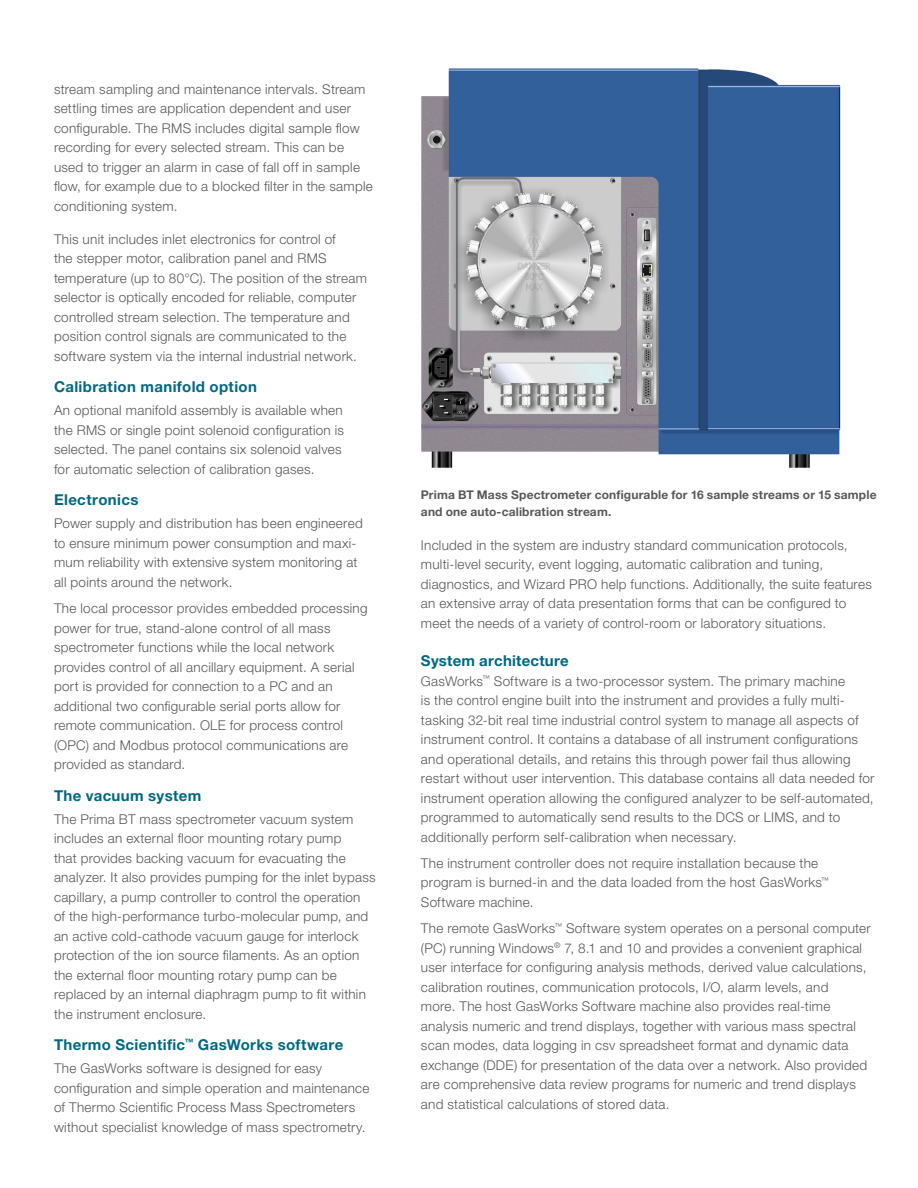
<style>
.page{position:relative;width:918px;height:1188px;background:#fff}
.page>*{position:absolute;margin:0;border:0;box-sizing:border-box;transform-origin:0 0}
.Body_copy{font:700 15px "Helvetica Neue LT Std";letter-spacing:.025em;color:#00687f}
.Content_Header{font:700 15px "Helvetica Neue LT Std";letter-spacing:.015em;color:#00687f}
.Body_copy-2{font:300 13.5px/19.5px "Helvetica Neue LT Std";letter-spacing:.02em;color:#57585a}
.t1{font:700 12px/16.5px "Helvetica Neue LT Std";letter-spacing:.015em;color:#57585a}
</style>
<div class="page">
<img style="left:421px;top:68px;width:420px;height:400px">
<p class="Body_copy-2" style="left:54px;top:79px;width:320px">stream sampling and maintenance intervals. Stream settling times are application dependent and user configurable. The RMS includes digital sample flow recording for every selected stream. This can be used to trigger an alarm in case of fall off in sample flow, for example due to a blocked filter in the sample conditioning system.</p>
<p class="Body_copy-2" style="left:54px;top:229px;width:314px">This unit includes inlet electronics for control of<br>the stepper motor, calibration panel and RMS temperature (up to 80°C). The position of the stream selector is optically encoded for reliable, computer controlled stream selection. The temperature and position control signals are communicated to the software system via the internal industrial network.</p>
<p class="Body_copy" style="left:54px;top:378px;width:204px">Calibration manifold option</p>
<p class="Body_copy-2" style="left:54px;top:401px;width:292px">An optional manifold assembly is available when the RMS or single point solenoid configuration is selected. The panel contains six solenoid valves for automatic selection of calibration gases.</p>
<p class="Body_copy" style="left:54px;top:491px;width:86px">Electronics</p>
<p class="Body_copy-2" style="left:54px;top:514px;width:310px">Power supply and distribution has been engineered to ensure minimum power consumption and maxi&shy;mum reliability with extensive system monitoring at all points around the network.</p>
<p class="Body_copy-2" style="left:54px;top:598px;width:315px">The local processor provides embedded processing power for true, stand-alone control of all mass spectrometer functions while the local network provides control of all ancillary equipment. A serial port is provided for connection to a PC and an additional two configurable serial ports allow for remote communication. OLE for process control (OPC) and Modbus protocol communications are provided as standard.</p>
<p class="Body_copy" style="left:54px;top:786px;width:149px">The vacuum system</p>
<p class="Body_copy-2" style="left:54px;top:809px;width:323px">The Prima BT mass spectrometer vacuum system includes an external floor mounting rotary pump<br>that provides backing vacuum for evacuating the analyzer. It also provides pumping for the inlet bypass capillary, a pump controller to control the operation<br>of the high-performance turbo-molecular pump, and an active cold-cathode vacuum gauge for interlock protection of the ion source filaments. As an option the external floor mounting rotary pump can be replaced by an internal diaphragm pump to fit within the instrument enclosure.</p>
<p class="Body_copy" style="left:54px;top:1036px;width:291px">Thermo Scientific<sup>™</sup> GasWorks software</p>
<p class="Body_copy-2" style="left:54px;top:1058px;width:317px">The GasWorks software is designed for easy configuration and simple operation and maintenance of Thermo Scientific Process Mass Spectrometers without specialist knowledge of mass spectrometry.</p>
<p class="t1" style="left:421px;top:486px;width:457px">Prima BT Mass Spectrometer configurable for 16 sample streams or 15 sample and one auto-calibration stream.</p>
<p class="Body_copy-2" style="left:421px;top:535px;width:452px">Included in the system are industry standard communication protocols, multi-level security, event logging, automatic calibration and tuning, diagnostics, and Wizard PRO help functions. Additionally, the suite features an extensive array of data presentation forms that can be configured to meet the needs of a variety of control-room or laboratory situations.</p>
<p class="Content_Header" style="left:421px;top:651px;width:149px">System architecture</p>
<p class="Body_copy-2" style="left:421px;top:671px;width:455px">GasWorks<sup>™</sup> Software is a two-processor system. The primary machine<br>is the control engine built into the instrument and provides a fully multi&shy;tasking 32-bit real time industrial control system to manage all aspects of instrument control. It contains a database of all instrument configurations and operational details, and retains this through power fail thus allowing restart without user intervention. This database contains all data needed for instrument operation allowing the configured analyzer to be self-automated, programmed to automatically send results to the DCS or LIMS, and to additionally perform self-calibration when necessary.</p>
<p class="Body_copy-2" style="left:421px;top:853px;width:410px">The instrument controller does not require installation because the program is burned-in and the data loaded from the host GasWorks<sup>™<br></sup>Software machine.</p>
<p class="Body_copy-2" style="left:421px;top:918px;width:451px">The remote GasWorks<sup>™</sup> Software system operates on a personal computer (PC) running Windows<sup>®</sup> 7, 8.1 and 10 and provides a convenient graphical user interface for configuring analysis methods, derived value calculations, calibration routines, communication protocols, I/O, alarm levels, and<br>more. The host GasWorks Software machine also provides real-time analysis numeric and trend displays, together with various mass spectral scan modes, data logging in csv spreadsheet format and dynamic data exchange (DDE) for presentation of the data over a network. Also provided are comprehensive data review programs for numeric and trend displays and statistical calculations of stored data.</p>
</div>
